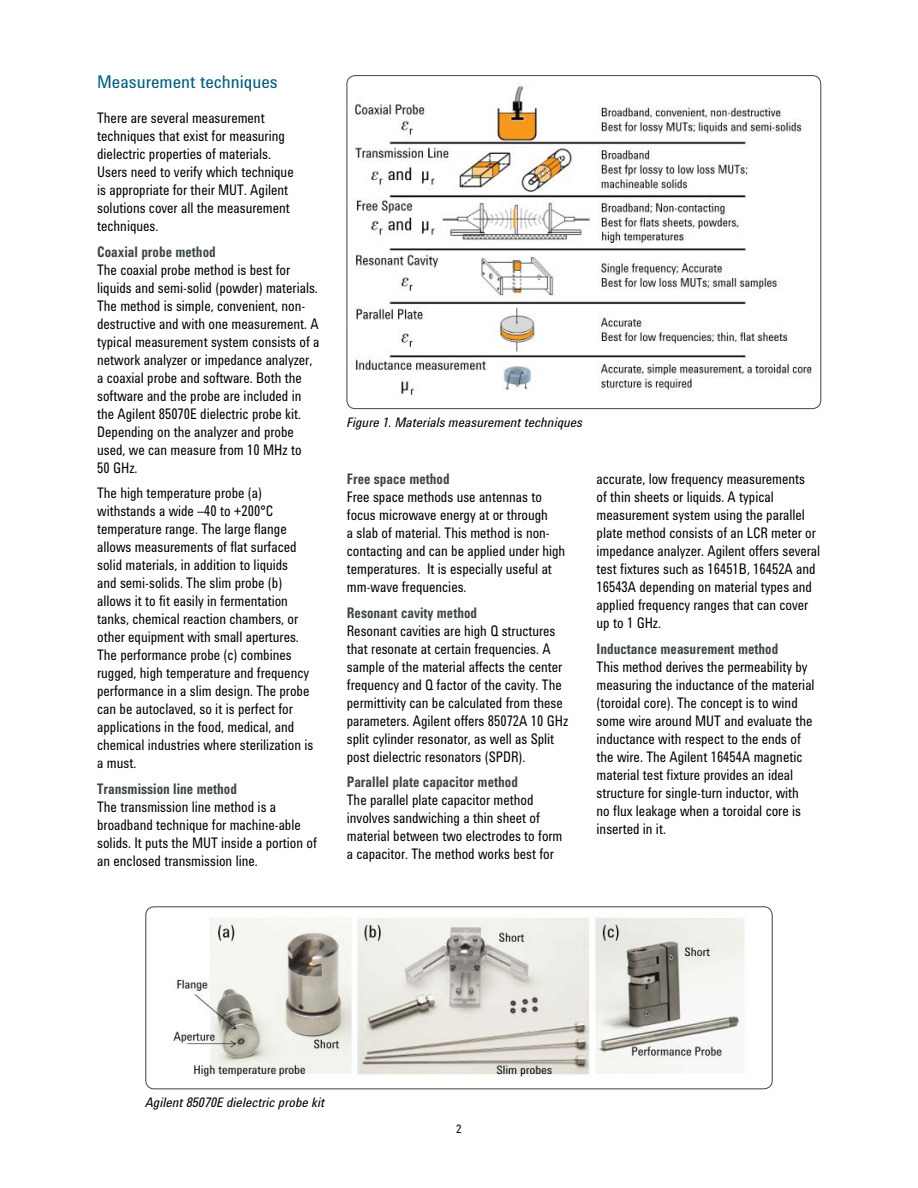
<style>
.page{position:relative;width:918px;height:1188px;background:#fff}
.page>*{position:absolute;margin:0;border:0;box-sizing:border-box;transform-origin:0 0}
.t1{font:18px "Agilent Condensed CFF";color:#005d7e}
.t2{font:15px/18px "Agilent Condensed CFF";color:#000;scale:.9 1}
.t3{font:700 15px "Agilent Condensed CFF";color:#3e4646;scale:.9 1}
.t4{font:italic 13.5px "Agilent Condensed CFF";color:#000}
.t5{font:12px "Agilent Condensed CFF";color:#000}
</style>
<div class="page">
<img style="left:173px;top:918px;width:571px;height:159px">
<div style="left:145px;top:906px;width:628px;height:183px;border:1px solid #3e4646;border-radius:9px"></div>
<img style="left:355px;top:85px;width:457px;height:311px">
<p class="t1" style="left:97px;top:75px;width:182px">Measurement techniques</p>
<p class="t2" style="left:97px;top:111px;width:220px">There are several measurement techniques that exist for measuring dielectric properties of materials.<br>Users need to verify which technique is appropriate for their MUT. Agilent solutions cover all the measurement techniques.</p>
<p class="t3" style="left:97px;top:246px;width:133px">Coaxial probe method</p>
<p class="t2" style="left:97px;top:262px;width:249px">The coaxial probe method is best for liquids and semi-solid (powder) materials.<br>The method is simple, convenient, non&shy;destructive and with one measurement. A typical measurement system consists of a network analyzer or impedance analyzer, a coaxial probe and software. Both the software and the probe are included in the Agilent 85070E dielectric probe kit.<br>Depending on the analyzer and probe used, we can measure from 10 MHz to<br>50 GHz.</p>
<p class="t2" style="left:97px;top:486px;width:242px">The high temperature probe (a) withstands a wide –40 to +200°C temperature range. The large flange allows measurements of flat surfaced solid materials, in addition to liquids<br>and semi-solids. The slim probe (b) allows it to fit easily in fermentation tanks, chemical reaction chambers, or other equipment with small apertures.<br>The performance probe (c) combines rugged, high temperature and frequency performance in a slim design. The probe can be autoclaved, so it is perfect for applications in the food, medical, and chemical industries where sterilization is a must.</p>
<p class="t3" style="left:97px;top:783px;width:157px">Transmission line method</p>
<p class="t2" style="left:97px;top:799px;width:246px">The transmission line method is a broadband technique for machine-able solids. It puts the MUT inside a portion of an enclosed transmission line.</p>
<p class="t4" style="left:347px;top:417px;width:237px">Figure 1. Materials measurement techniques</p>
<p class="t3" style="left:347px;top:474px;width:116px">Free space method</p>
<p class="t2" style="left:347px;top:490px;width:244px">Free space methods use antennas to focus microwave energy at or through<br>a slab of material. This method is non&shy;contacting and can be applied under high temperatures. It is especially useful at mm-wave frequencies.</p>
<p class="t3" style="left:347px;top:607px;width:146px">Resonant cavity method</p>
<p class="t2" style="left:347px;top:623px;width:247px">Resonant cavities are high Q structures that resonate at certain frequencies. A sample of the material affects the center frequency and Q factor of the cavity. The permittivity can be calculated from these parameters. Agilent offers 85072A 10 GHz split cylinder resonator, as well as Split post dielectric resonators (SPDR).</p>
<p class="t3" style="left:347px;top:777px;width:192px">Parallel plate capacitor method</p>
<p class="t2" style="left:347px;top:793px;width:241px">The parallel plate capacitor method involves sandwiching a thin sheet of material between two electrodes to form a capacitor. The method works best for</p>
<p class="t2" style="left:597px;top:472px;width:250px">accurate, low frequency measurements<br>of thin sheets or liquids. A typical measurement system using the parallel plate method consists of an LCR meter or impedance analyzer. Agilent offers several test fixtures such as 16451B, 16452A and 16543A depending on material types and applied frequency ranges that can cover up to 1 GHz.</p>
<p class="t3" style="left:597px;top:643px;width:203px">Inductance measurement method</p>
<p class="t2" style="left:597px;top:659px;width:244px">This method derives the permeability by measuring the inductance of the material (toroidal core). The concept is to wind some wire around MUT and evaluate the inductance with respect to the ends of the wire. The Agilent 16454A magnetic material test fixture provides an ideal structure for single-turn inductor, with no flux leakage when a toroidal core is inserted in it.</p>
<p class="t4" style="left:145px;top:1098px;width:181px">Agilent 85070E dielectric probe kit</p>
<p class="t5" style="left:456px;top:1124px;width:7px">2</p>
</div>
